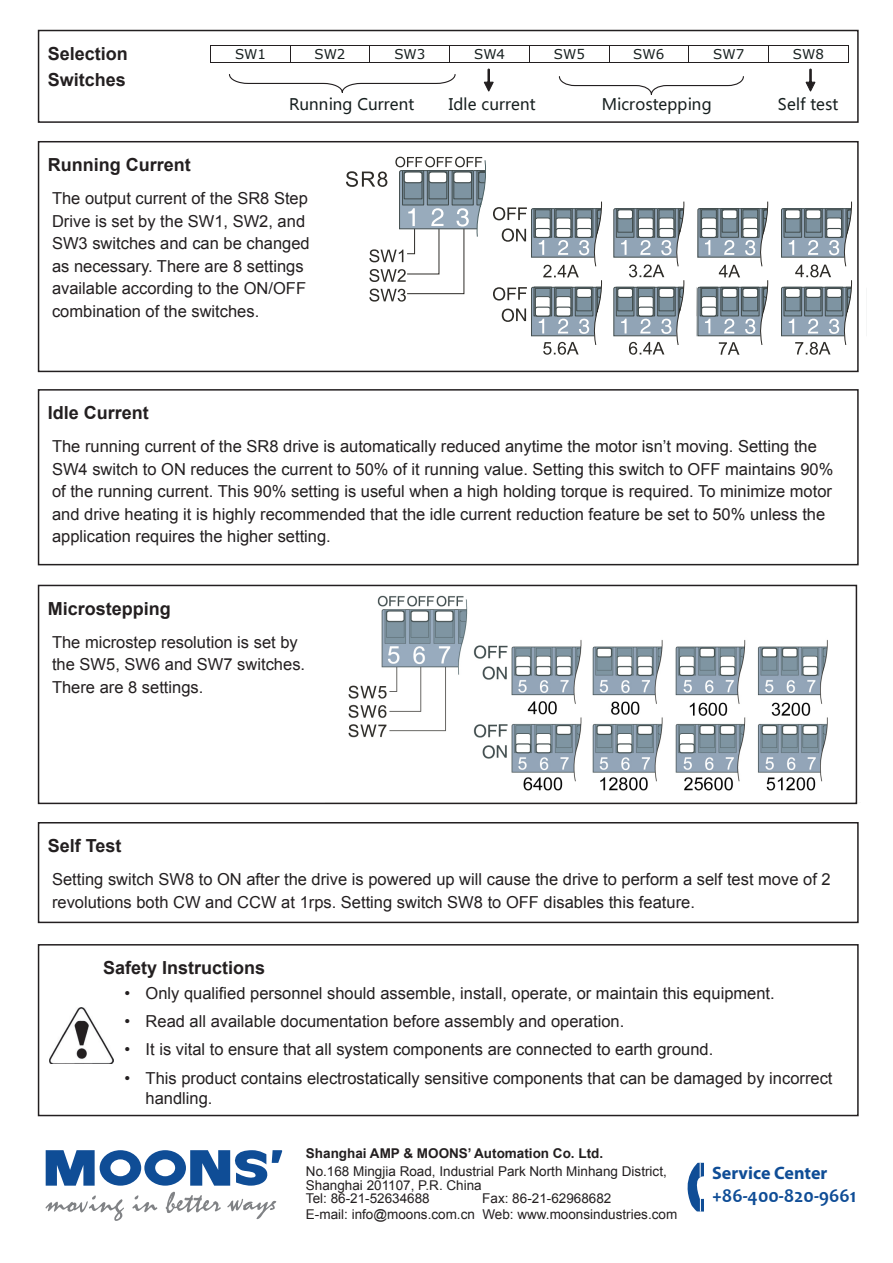
<style>
.page{position:relative;width:893px;height:1263px;background:#fff}
.page>*{position:absolute;margin:0;border:0;box-sizing:border-box;transform-origin:0 0}
.footer_text{font:700 19.5px "Candara";color:#0f4d96}
.Text1{font:700 18px "Arial";color:#231f20}
.footer_text-2{font:700 18px "Myriad Pro";color:#0f4d96}
.content_text1{font:16.5px/22.5px "Arial";color:#231f20}
.body_text{font:16.5px/19.8px "Arial";color:#231f20}
.t1{font:15.75px "Microsoft Ya Hei";color:#161f1f}
.Text1-2{font:13.5px "Arial";color:#231f20}
.Text1-3{font:700 13.5px "Arial";color:#231f20}
.t2{font:13.5px "Verdana";letter-spacing:-.005em;color:#161f1f}
</style>
<div class="page">
<svg style="left:45px;top:1150px;width:237px;height:71px"></svg>
<svg style="left:687px;top:1163px;width:17px;height:48px"></svg>
<div style="left:38px;top:944px;width:821px;height:172px;border:2px solid #231f20"></div>
<img style="left:50px;top:1008px;width:64px;height:56px">
<hr style="left:211px;top:45px;width:79px;height:1px;background:#231f20">
<hr style="left:291px;top:45px;width:79px;height:1px;background:#231f20">
<hr style="left:370px;top:45px;width:79px;height:1px;background:#231f20">
<hr style="left:450px;top:45px;width:79px;height:1px;background:#231f20">
<hr style="left:530px;top:45px;width:79px;height:1px;background:#231f20">
<hr style="left:609px;top:45px;width:79px;height:1px;background:#231f20">
<hr style="left:689px;top:45px;width:79px;height:1px;background:#231f20">
<hr style="left:769px;top:45px;width:79px;height:1px;background:#231f20">
<svg style="left:210px;top:45px;width:1px;height:18px"></svg>
<hr style="left:211px;top:62px;width:79px;height:1px;background:#231f20">
<svg style="left:290px;top:45px;width:1px;height:18px"></svg>
<hr style="left:291px;top:62px;width:79px;height:1px;background:#231f20">
<hr style="left:370px;top:62px;width:79px;height:1px;background:#231f20">
<svg style="left:449px;top:45px;width:1px;height:18px"></svg>
<hr style="left:450px;top:62px;width:79px;height:1px;background:#231f20">
<svg style="left:529px;top:45px;width:1px;height:18px"></svg>
<hr style="left:530px;top:62px;width:79px;height:1px;background:#231f20">
<svg style="left:609px;top:46px;width:1px;height:16px"></svg>
<hr style="left:609px;top:62px;width:79px;height:1px;background:#231f20">
<svg style="left:688px;top:45px;width:1px;height:18px"></svg>
<hr style="left:689px;top:62px;width:79px;height:1px;background:#231f20">
<svg style="left:768px;top:45px;width:1px;height:18px"></svg>
<hr style="left:769px;top:62px;width:79px;height:1px;background:#231f20">
<svg style="left:848px;top:45px;width:1px;height:18px"></svg>
<svg style="left:229px;top:74px;width:227px;height:19px"></svg>
<svg style="left:558px;top:76px;width:186px;height:19px"></svg>
<svg style="left:484px;top:69px;width:9px;height:23px"></svg>
<svg style="left:806px;top:69px;width:9px;height:23px"></svg>
<svg style="left:346px;top:157px;width:507px;height:198px"></svg>
<img style="left:348px;top:590px;width:510px;height:213px">
<div style="left:38px;top:30px;width:821px;height:93px;border:2px solid #231f20"></div>
<div style="left:38px;top:141px;width:821px;height:231px;border:2px solid #231f20"></div>
<div style="left:38px;top:585px;width:819px;height:219px;border:2px solid #231f20"></div>
<div style="left:38px;top:389px;width:821px;height:176px;border:2px solid #231f20"></div>
<div style="left:38px;top:822px;width:821px;height:101px;border:2px solid #231f20"></div>
<p class="Text1" style="left:48px;top:42px;width:82px">Selection</p>
<p class="Text1" style="left:48px;top:68px;width:80px">Switches</p>
<p class="t2" style="left:235px;top:46px;width:33px">SW1</p>
<p class="t2" style="left:315px;top:46px;width:33px">SW2</p>
<p class="t2" style="left:394px;top:46px;width:33px">SW3</p>
<p class="t2" style="left:474px;top:46px;width:33px">SW4</p>
<p class="t2" style="left:554px;top:46px;width:33px">SW5</p>
<p class="t2" style="left:633px;top:46px;width:33px">SW6</p>
<p class="t2" style="left:713px;top:46px;width:33px">SW7</p>
<p class="t2" style="left:793px;top:46px;width:33px">SW8</p>
<p class="t1" style="left:289px;top:93px;width:127px">Running Current</p>
<p class="t1" style="left:449px;top:93px;width:88px">Idle current</p>
<p class="t1" style="left:602px;top:93px;width:112px">Microstepping</p>
<p class="t1" style="left:778px;top:93px;width:62px">Self test</p>
<p class="Text1" style="left:48px;top:153px;width:144px">Running Current</p>
<p class="content_text1" style="left:52px;top:187px;width:259px">The output current of the SR8 Step<br>Drive is set by the SW1, SW2, and<br>SW3 switches and can be changed as necessary. There are 8 settings available according to the ON/OFF combination of the switches.</p>
<p class="Text1" style="left:48px;top:401px;width:103px">Idle Current</p>
<p class="content_text1" style="left:52px;top:435px;width:783px">The running current of the SR8 drive is automatically reduced anytime the motor isn’t moving. Setting the SW4 switch to ON reduces the current to 50% of it running value. Setting this switch to OFF maintains 90% of the running current. This 90% setting is useful when a high holding torque is required. To minimize motor and drive heating it is highly recommended that the idle current reduction feature be set to 50% unless the application requires the higher setting.</p>
<p class="Text1" style="left:48px;top:597px;width:125px">Microstepping</p>
<p class="content_text1" style="left:52px;top:631px;width:255px">The microstep resolution is set by the SW5, SW6 and SW7 switches.<br>There are 8 settings.</p>
<p class="Text1" style="left:48px;top:834px;width:75px">Self Test</p>
<p class="content_text1" style="left:52px;top:868px;width:780px">Setting switch SW8 to ON after the drive is powered up will cause the drive to perform a self test move of 2 revolutions both CW and CCW at 1rps. Setting switch SW8 to OFF disables this feature.</p>
<p class="Text1" style="left:103px;top:956px;width:164px">Safety Instructions</p>
<p class="body_text" style="left:124px;top:983px;width:652px">• Only qualified personnel should assemble, install, operate, or maintain this equipment.</p>
<p class="body_text" style="left:124px;top:1011px;width:501px">• Read all available documentation before assembly and operation.</p>
<p class="body_text" style="left:124px;top:1040px;width:590px">• It is vital to ensure that all system components are connected to earth ground.</p>
<p class="body_text" style="left:146px;top:1068px;width:688px;text-indent:-21px">• This product contains electrostatically sensitive components that can be damaged by incorrect handling.</p>
<p class="Text1-3" style="left:306px;top:1145px;width:299px">Shanghai AMP &amp; MOONS’ Automation Co. Ltd.</p>
<p class="Text1-2" style="left:306px;top:1162px;width:362px">No.168 Mingjia Road, Industrial Park North Minhang District,</p>
<p class="Text1-2" style="left:306px;top:1176px;width:177px">Shanghai 201107, P.R. China</p>
<p class="Text1-2" style="left:306px;top:1189px;width:125px">Tel: 86-21-52634688</p>
<p class="Text1-2" style="left:482px;top:1189px;width:131px">Fax: 86-21-62968682</p>
<p class="Text1-2" style="left:306px;top:1205px;width:373px">E-mail: info@moons.com.cn Web: www.moonsindustries.com</p>
<p class="footer_text-2" style="left:712px;top:1161px;width:117px">Service Center</p>
<p class="footer_text" style="left:712px;top:1184px;width:146px">+86-400-820-9661</p>
</div>
